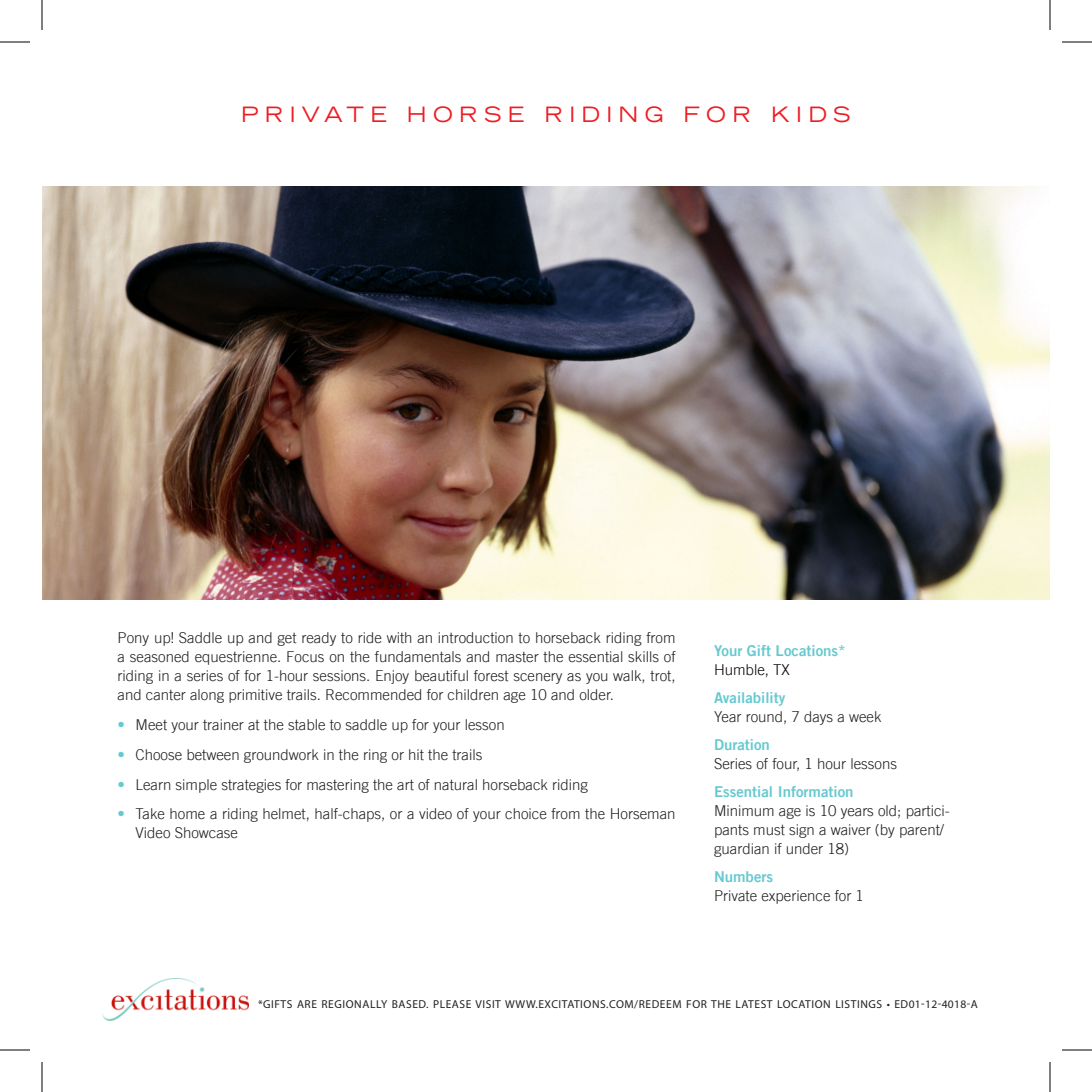
<style>
.page{position:relative;width:1092px;height:1092px;background:#fff}
.page>*{position:absolute;margin:0;border:0;box-sizing:border-box;transform-origin:0 0}
.Head{font:expanded 21px "Trade Gothic LT";letter-spacing:.3em;color:#ee1d23}
.t1{font:300 15px/19px "Trade Gothic LT";color:#231f20}
.t2{font:15px/19px "Trade Gothic LT Bold Two";color:#67c9cf}
.t3{font:300 15px/29.8px "Trade Gothic LT";color:#67c9cf;text-align:justify}
.t4{font:11.6px "Myriad Pro";letter-spacing:.05em;color:#231f20}
.s1{font-family:"Trade Gothic LT";font-weight:300;color:#040503}
.s2{font-family:"Trade Gothic LT Bold Two";font-weight:400;color:#67c9cf}
</style>
<div class="page">
<img style="left:102px;top:978px;width:147px;height:42px">
<img style="left:42px;top:186px;width:1008px;height:414px">
<hr style="left:0;top:42px;width:30px;height:1px;background:#000">
<hr style="left:1062px;top:42px;width:30px;height:1px;background:#000">
<hr style="left:0;top:1050px;width:30px;height:1px;background:#000">
<hr style="left:1062px;top:1050px;width:30px;height:1px;background:#000">
<hr style="left:42px;top:0;width:1px;height:30px;background:#000">
<hr style="left:42px;top:1062px;width:1px;height:30px;background:#000">
<hr style="left:1050px;top:0;width:1px;height:30px;background:#000">
<hr style="left:1050px;top:1062px;width:1px;height:30px;background:#000">
<p class="Head" style="left:241px;top:100px;width:611px">PRIVATE HORSE RIDING FOR KIDS</p>
<p class="t1" style="left:118px;top:628px;width:559px;text-align:justify">Pony up! Saddle up and get ready to ride with an introduction to horseback riding from a seasoned equestrienne. Focus on the fundamentals and master the essential skills of riding in a series of for 1-hour sessions. Enjoy beautiful forest scenery as you walk, trot, and canter along primitive trails. Recommended for children age 10 and older.</p>
<p class="t1" style="left:136px;top:715px;width:371px">Meet your trainer at the stable to saddle up for your lesson</p>
<p class="t1" style="left:136px;top:745px;width:348px">Choose between groundwork in the ring or hit the trails</p>
<p class="t1" style="left:136px;top:775px;width:454px">Learn simple strategies for mastering the art of natural horseback riding</p>
<p class="t1" style="left:136px;top:804px;width:541px">Take home a riding helmet, half-chaps, or a video of your choice from the Horseman<br>Video Showcase</p>
<p class="t3" style="left:118px;top:710px;width:9px">• • • •</p>
<p class="t2" style="left:714px;top:641px;width:133px">Your Gift Locations*<br><span class="s1">Humble, TX</span></p>
<p class="t1" style="left:714px;top:688px;width:169px"><span class="s2">Availability<br></span>Year round, 7 days a week</p>
<p class="t1" style="left:714px;top:735px;width:185px"><span class="s2">Duration<br></span>Series of four, 1 hour lessons</p>
<p class="t1" style="left:714px;top:782px;width:237px"><span class="s2">Essential Information<br></span>Minimum age is 10 years old; partici&shy;pants must sign a waiver (by parent/ guardian if under 18)</p>
<p class="t1" style="left:714px;top:867px;width:151px"><span class="s2">Numbers<br></span>Private experience for 1</p>
<p class="t4" style="left:258px;top:997px;width:389px">*GIFTS ARE REGIONALLY BASED. PLEASE VISIT WWW.EXCITATIONS.COM/REDEEM</p>
<p class="t4" style="left:686px;top:997px;width:293px">FOR THE LATEST LOCATION LISTINGS • ED01-12-4018-A</p>
</div>
